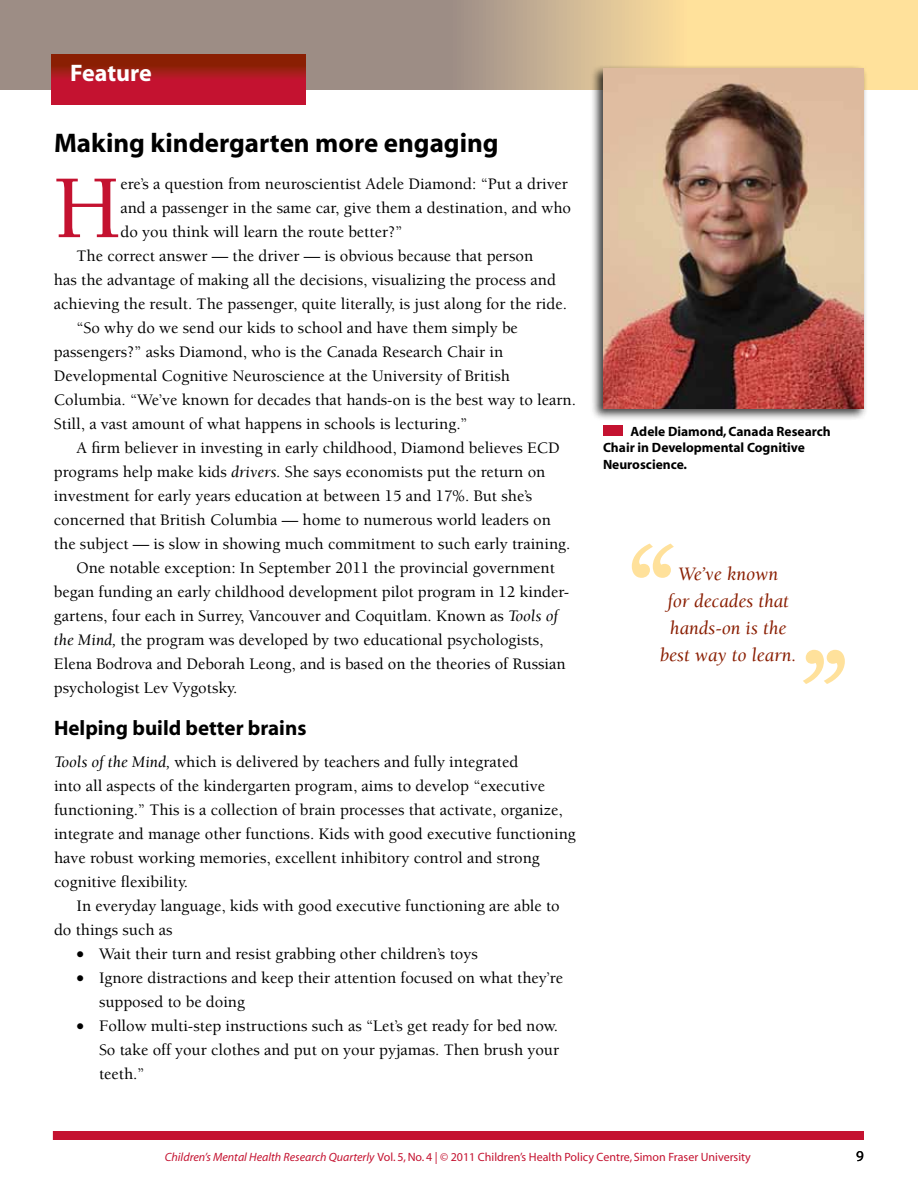
<style>
.page{position:relative;width:918px;height:1188px;background:#fff}
.page>*{position:absolute;margin:0;border:0;box-sizing:border-box;transform-origin:0 0}
.t1{font:500 92.1px "Berkeley";color:#c41230}
.t2{font:700 27px "Myriad";color:#000}
.t3{font:700 24px "Myriad";letter-spacing:-.005em;color:#fff}
.t4{font:700 21px "Myriad";color:#000}
.t5{font:italic 19.5px/27px "Berkeley";color:#8a1f03;text-align:center}
.t6{font:500 16.5px/24px "Berkeley";color:#000}
.t7{font:15px "Myriad";color:#000}
.t8{font:700 13.5px/16.5px "Myriad";color:#000}
.t9{font:12px "Myriad";color:#c41230}
.s1{font-weight:400;font-style:italic}
.s2{font-style:italic}
</style>
<div class="page">
<svg style="left:0;top:0;width:918px;height:90px;background:#c1ac8d"></svg>
<div style="left:54px;top:1131px;width:810px;height:9px;background:#c41230"></div>
<svg style="left:632px;top:544px;width:42px;height:34px"></svg>
<svg style="left:803px;top:650px;width:42px;height:34px"></svg>
<svg style="left:51px;top:55px;width:255px;height:50px;background:#af1720"></svg>
<div style="left:603px;top:425px;width:19px;height:11px;background:#c41230"></div>
<div style="left:590px;top:65px;width:278px;height:357px;background:#000;opacity:.75"></div>
<img style="left:603px;top:68px;width:261px;height:341px">
<h3 class="t3" style="left:70px;top:61px;width:83px">Feature</h3>
<h2 class="t2" style="left:54px;top:129px;width:446px">Making kindergarten more engaging</h2>
<h1 class="t1" style="left:54px;top:160px;width:68px">H</h1>
<p class="t6" style="left:120px;top:172px;width:449px">ere’s a question from neuroscientist Adele Diamond: “Put a driver</p>
<p class="t6" style="left:120px;top:196px;width:452px">and a passenger in the same car, give them a destination, and who</p>
<p class="t6" style="left:120px;top:220px;width:284px">do you think will learn the route better?”</p>
<p class="t6" style="left:76px;top:244px;width:458px">The correct answer — the driver — is obvious because that person</p>
<p class="t6" style="left:54px;top:268px;width:503px">has the advantage of making all the decisions, visualizing the process and</p>
<p class="t6" style="left:54px;top:292px;width:515px">achieving the result. The passenger, quite literally, is just along for the ride.</p>
<p class="t6" style="left:76px;top:316px;width:443px">“So why do we send our kids to school and have them simply be</p>
<p class="t6" style="left:54px;top:340px;width:451px">passengers?” asks Diamond, who is the Canada Research Chair in</p>
<p class="t6" style="left:54px;top:364px;width:458px">Developmental Cognitive Neuroscience at the University of British</p>
<p class="t6" style="left:54px;top:388px;width:524px">Columbia. “We’ve known for decades that hands-on is the best way to learn.</p>
<p class="t6" style="left:54px;top:412px;width:415px">Still, a vast amount of what happens in schools is lecturing.”</p>
<p class="t6" style="left:76px;top:436px;width:485px">A firm believer in investing in early childhood, Diamond believes ECD</p>
<p class="t6" style="left:54px;top:460px;width:493px">programs help make kids <span class="s1">drivers.</span> She says economists put the return on</p>
<p class="t6" style="left:54px;top:484px;width:480px">investment for early years education at between 15 and 17%. But she’s</p>
<p class="t6" style="left:54px;top:508px;width:499px">concerned that British Columbia — home to numerous world leaders on</p>
<p class="t6" style="left:54px;top:532px;width:518px">the subject — is slow in showing much commitment to such early training.</p>
<p class="t6" style="left:76px;top:556px;width:480px">One notable exception: In September 2011 the provincial government</p>
<p class="t6" style="left:54px;top:580px;width:517px">began funding an early childhood development pilot program in 12 kinder-</p>
<p class="t6" style="left:54px;top:604px;width:505px">gartens, four each in Surrey, Vancouver and Coquitlam. Known as <span class="s1">Tools of</span></p>
<p class="t6" style="left:54px;top:628px;width:491px"><span class="s1">the Mind,</span> the program was developed by two educational psychologists,</p>
<p class="t6" style="left:54px;top:652px;width:513px">Elena Bodrova and Deborah Leong, and is based on the theories of Russian</p>
<p class="t6" style="left:54px;top:676px;width:185px">psychologist Lev Vygotsky.</p>
<p class="t4" style="left:54px;top:717px;width:254px">Helping build better brains</p>
<p class="t6" style="left:54px;top:750px;width:523px"><span class="s1">Tools of the Mind,</span> which is delivered by teachers and fully integrated<br>into all aspects of the kindergarten program, aims to develop “executive functioning.” This is a collection of brain processes that activate, organize, integrate and manage other functions. Kids with good executive functioning have robust working memories, excellent inhibitory control and strong cognitive flexibility.</p>
<p class="t6" style="left:77px;top:894px;width:485px">In everyday language, kids with good executive functioning are able to</p>
<p class="t6" style="left:54px;top:918px;width:120px">do things such as</p>
<p class="t6" style="left:77px;top:942px;width:403px">∑ Wait their turn and resist grabbing other children’s toys</p>
<p class="t6" style="left:77px;top:966px;width:488px">∑ Ignore distractions and keep their attention focused on what they’re</p>
<p class="t6" style="left:99px;top:990px;width:148px">supposed to be doing</p>
<p class="t6" style="left:77px;top:1014px;width:483px">∑ Follow multi-step instructions such as “Let’s get ready for bed now.</p>
<p class="t6" style="left:99px;top:1038px;width:462px">So take off your clothes and put on your pyjamas. Then brush your</p>
<p class="t6" style="left:99px;top:1062px;width:47px">teeth.”</p>
<p class="t8" style="left:603px;top:423px;width:229px;text-indent:28px">Adele Diamond, Canada Research<br>Chair in Developmental Cognitive<br>Neuroscience.</p>
<p class="t5" style="left:660px;top:561px;width:138px">We’ve known<br>for decades that hands-on is the best way to learn.</p>
<p class="t9" style="left:165px;top:1151px;width:588px"><span class="s2">Children’s Mental Health Research Quarterly</span> Vol. 5, No. 4 | © 2011 Children’s Health Policy Centre, Simon Fraser University</p>
<p class="t7" style="left:856px;top:1148px;width:9px">9</p>
</div>
